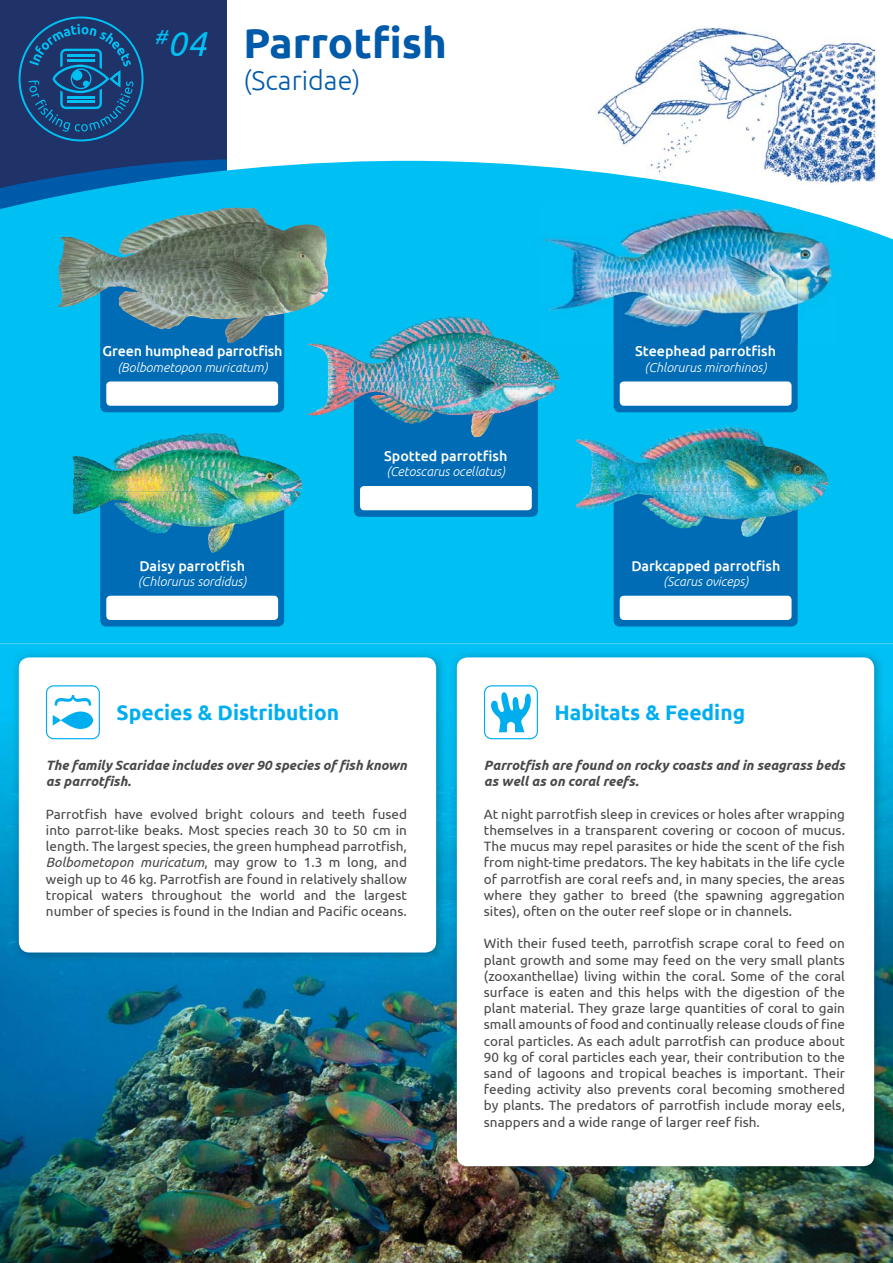
<style>
.page{position:relative;width:893px;height:1263px;background:#fff}
.page>*{position:absolute;margin:0;border:0;box-sizing:border-box;transform-origin:0 0}
.t1{font:700 42px "Ubuntu";color:#005aaa}
.t2{font:300 27px "Ubuntu";color:#005aaa}
.t3{font:700 21px "Ubuntu";color:#00aeef}
.t4{font:500 14.25px "Ubuntu";color:#fff}
.t5{font:13.5px/16.2px "Ubuntu";color:#484749;text-align:justify}
.t6{font:italic 700 13.5px/16.2px "Ubuntu";color:#484749}
.t7{font:italic 300 12.9px "Ubuntu";color:#fff}
.s1{font-weight:400;font-style:italic;font-size:34.65px;color:#00c0f3}
.s2{font-style:italic}
</style>
<div class="page">
<img style="left:0;top:643px;width:893px;height:620px">
<div style="left:0;top:0;width:244px;height:210px;background:#203368"></div>
<div style="left:227px;top:0;width:666px;height:251px;background:#fff"></div>
<svg style="left:19px;top:16px;width:125px;height:125px"></svg>
<img style="left:596px;top:26px;width:281px;height:123px">
<img style="left:0;top:149px;width:893px;height:494px">
<img style="left:12px;top:651px;width:434px;height:311px">
<div style="left:19px;top:657px;width:417px;height:296px;background:#fff;border-radius:11px"></div>
<svg style="left:46px;top:685px;width:54px;height:54px"></svg>
<img style="left:450px;top:651px;width:433px;height:525px">
<div style="left:457px;top:657px;width:417px;height:509px;background:#fff;border-radius:11px"></div>
<svg style="left:484px;top:685px;width:54px;height:54px"></svg>
<svg style="left:100px;top:277px;width:184px;height:135px;background:#327aa4"></svg>
<img style="left:100px;top:491px;width:184px;height:136px;border-radius:6px">
<div style="left:614px;top:277px;width:184px;height:135px;background:#006cb6;border-radius:6px"></div>
<div style="left:614px;top:491px;width:184px;height:136px;background:#006cb6;border-radius:6px"></div>
<img style="left:695px;top:456px;width:103px;height:54px">
<img style="left:695px;top:513px;width:53px;height:24px">
<div style="left:620px;top:596px;width:171px;height:24px;background:#fff;border-radius:4px"></div>
<div style="left:620px;top:381px;width:171px;height:25px;background:#fff;border-radius:4px"></div>
<img style="left:217px;top:511px;width:29px;height:3px">
<img style="left:121px;top:511px;width:96px;height:42px">
<div style="left:106px;top:596px;width:172px;height:24px;background:#fff;border-radius:4px"></div>
<img style="left:354px;top:382px;width:184px;height:135px;border-radius:6px">
<div style="left:360px;top:486px;width:172px;height:24px;background:#fff;border-radius:4px"></div>
<img style="left:58px;top:237px;width:226px;height:27px">
<div style="left:106px;top:381px;width:172px;height:25px;background:#fff;border-radius:4px"></div>
<img style="left:369px;top:343px;width:17px;height:33px">
<img style="left:539px;top:202px;width:297px;height:144px">
<img style="left:614px;top:277px;width:184px;height:69px">
<img style="left:636px;top:345px;width:139px;height:1px">
<h1 class="t1" style="left:154px;top:19px;width:294px"><sup>#</sup><span class="s1">04</span> Parrotfish</h1>
<h2 class="t2" style="left:243px;top:65px;width:118px">(Scaridae)</h2>
<p class="t4" style="left:102px;top:343px;width:182px">Green humphead parrotfish</p>
<p class="t7" style="left:117px;top:360px;width:152px">(Bolbometopon muricatum)</p>
<p class="t4" style="left:139px;top:557px;width:107px">Daisy parrotfish</p>
<p class="t7" style="left:138px;top:574px;width:110px">(Chlorurus sordidus)</p>
<p class="t4" style="left:384px;top:448px;width:125px">Spotted parrotfish</p>
<p class="t7" style="left:386px;top:464px;width:120px">(Cetoscarus ocellatus)</p>
<p class="t4" style="left:673px;top:343px;width:34px">h d</p>
<p class="t4" style="left:751px;top:343px;width:26px">fi h</p>
<p class="t4" style="left:635px;top:343px;width:134px">Steep ea parrot s</p>
<p class="t7" style="left:645px;top:360px;width:123px">(Chlorurus mirorhinos)</p>
<p class="t4" style="left:631px;top:557px;width:150px">Darkcapped parrotfish</p>
<p class="t7" style="left:663px;top:574px;width:87px">(Scarus oviceps)</p>
<h3 class="t3" style="left:116px;top:701px;width:224px">Species &amp; Distribution</h3>
<p class="t6" style="left:46px;top:757px;width:362px">The family Scaridae includes over 90 species of fish known as parrotfish.</p>
<p class="t5" style="left:46px;top:806px;width:362px">Parrotfish have evolved bright colours and teeth fused into parrot-like beaks. Most species reach 30 to 50 cm in length. The largest species, the green humphead parrotfish, <span class="s2">Bolbometopon muricatum</span>, may grow to 1.3 m long, and weigh up to 46 kg. Parrotfish are found in relatively shallow tropical waters throughout the world and the largest number of species is found in the Indian and Pacific oceans.</p>
<h3 class="t3" style="left:554px;top:701px;width:192px">Habitats &amp; Feeding</h3>
<p class="t6" style="left:484px;top:757px;width:362px">Parrotfish are found on rocky coasts and in seagrass beds as well as on coral reefs.</p>
<p class="t5" style="left:484px;top:806px;width:362px">At night parrotfish sleep in crevices or holes after wrapping themselves in a transparent covering or cocoon of mucus.<br>The mucus may repel parasites or hide the scent of the fish from night-time predators. The key habitats in the life cycle of parrotfish are coral reefs and, in many species, the areas where they gather to breed (the spawning aggregation sites), often on the outer reef slope or in channels.</p>
<p class="t5" style="left:484px;top:935px;width:362px">With their fused teeth, parrotfish scrape coral to feed on plant growth and some may feed on the very small plants (zooxanthellae) living within the coral. Some of the coral surface is eaten and this helps with the digestion of the plant material. They graze large quantities of coral to gain small amounts of food and continually release clouds of fine coral particles. As each adult parrotfish can produce about 90 kg of coral particles each year, their contribution to the sand of lagoons and tropical beaches is important. Their feeding activity also prevents coral becoming smothered by plants. The predators of parrotfish include moray eels, snappers and a wide range of larger reef fish.</p>
</div>
